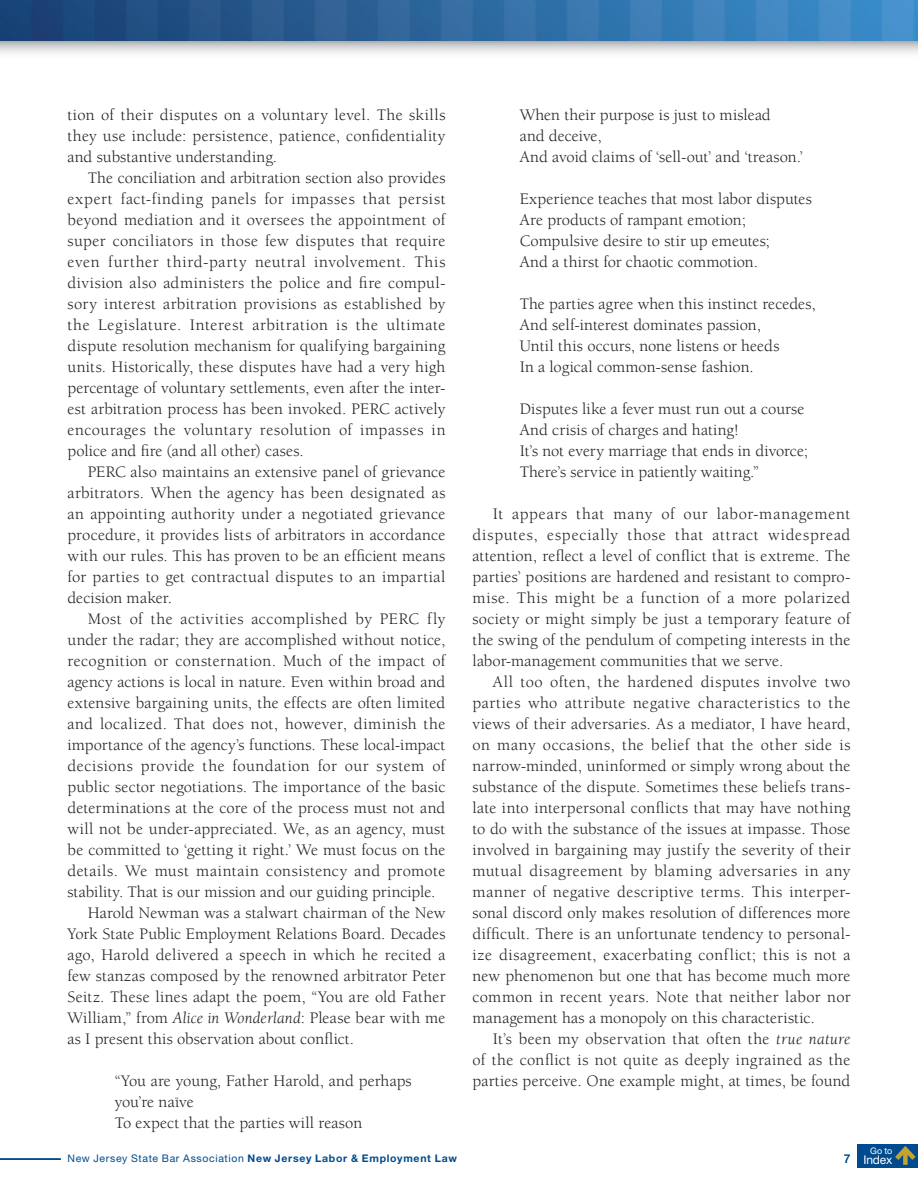
<style>
.page{position:relative;width:918px;height:1188px;background:#fff}
.page>*{position:absolute;margin:0;border:0;box-sizing:border-box;transform-origin:0 0}
.body{font:16.5px/21px "Berkeley";letter-spacing:.01em;color:#231f20;text-align:justify}
.indented_quote{font:16.5px/21px "Berkeley";letter-spacing:.005em;color:#231f20}
.indented_quote_BEG{font:16.5px/21px "Berkeley";color:#231f20}
.indented_quote_ENDS{font:16.5px "Berkeley";letter-spacing:.005em;color:#231f20}
.t1{font:12px "Helvetica Neue LT Std";letter-spacing:-.01em;color:#fff}
.t2{font:12px "Helvetica Neue LT Std";color:#004b8d}
.t3{font:10.5px "Helvetica Neue LT Std";letter-spacing:.06em;color:#004b8d}
.t4{font:9px "Helvetica Neue LT Std";color:#fff}
.s1{font-style:italic}
.s2{font-weight:700}
</style>
<div class="page">
<svg style="left:0;top:40px;width:918px;height:13px"></svg>
<img style="left:0;top:0;width:918px;height:40px">
<hr style="left:0;top:1158px;width:61px;height:2px;background:#004b8d">
<div style="left:857px;top:1144px;width:61px;height:24px;background:#004b8d"></div>
<svg style="left:895px;top:1146px;width:21px;height:19px"></svg>
<p class="body" style="left:68px;top:105px;width:380px">tion of their disputes on a voluntary level. The skills they use include: persistence, patience, confidentiality and substantive understanding.</p>
<p class="body" style="left:68px;top:168px;width:380px;text-indent:20px">The conciliation and arbitration section also provides expert fact-finding panels for impasses that persist beyond mediation and it oversees the appointment of super conciliators in those few disputes that require even further third-party neutral involvement. This division also administers the police and fire compul&shy;sory interest arbitration provisions as established by the Legislature. Interest arbitration is the ultimate dispute resolution mechanism for qualifying bargaining units. Historically, these disputes have had a very high percentage of voluntary settlements, even after the inter&shy;est arbitration process has been invoked. PERC actively encourages the voluntary resolution of impasses in police and fire (and all other) cases.</p>
<p class="body" style="left:68px;top:462px;width:380px;text-indent:20px">PERC also maintains an extensive panel of grievance arbitrators. When the agency has been designated as an appointing authority under a negotiated grievance procedure, it provides lists of arbitrators in accordance with our rules. This has proven to be an efficient means for parties to get contractual disputes to an impartial decision maker.</p>
<p class="body" style="left:68px;top:609px;width:380px;text-indent:20px">Most of the activities accomplished by PERC fly under the radar; they are accomplished without notice, recognition or consternation. Much of the impact of agency actions is local in nature. Even within broad and extensive bargaining units, the effects are often limited and localized. That does not, however, diminish the importance of the agency’s functions. These local-impact decisions provide the foundation for our system of public sector negotiations. The importance of the basic determinations at the core of the process must not and will not be under-appreciated. We, as an agency, must be committed to ‘getting it right.’ We must focus on the details. We must maintain consistency and promote stability. That is our mission and our guiding principle.</p>
<p class="body" style="left:68px;top:903px;width:380px;text-indent:20px">Harold Newman was a stalwart chairman of the New York State Public Employment Relations Board. Decades ago, Harold delivered a speech in which he recited a few stanzas composed by the renowned arbitrator Peter Seitz. These lines adapt the poem, “You are old Father William,” from <span class="s1">Alice in Wonderland</span>: Please bear with me as I present this observation about conflict.</p>
<p class="indented_quote_BEG" style="left:115px;top:1071px;width:299px">“You are young, Father Harold, and perhaps you’re naïve</p>
<p class="indented_quote" style="left:115px;top:1113px;width:249px">To expect that the parties will reason</p>
<p class="indented_quote" style="left:520px;top:105px;width:253px">When their purpose is just to mislead and deceive,</p>
<p class="indented_quote" style="left:520px;top:147px;width:285px">And avoid claims of ‘sell-out’ and ‘treason.’</p>
<p class="indented_quote" style="left:520px;top:189px;width:294px">Experience teaches that most labor disputes</p>
<p class="indented_quote" style="left:520px;top:210px;width:228px">Are products of rampant emotion;</p>
<p class="indented_quote" style="left:520px;top:231px;width:252px">Compulsive desire to stir up emeutes;</p>
<p class="indented_quote" style="left:520px;top:252px;width:240px">And a thirst for chaotic commotion.</p>
<p class="indented_quote" style="left:520px;top:294px;width:298px">The parties agree when this instinct recedes,</p>
<p class="indented_quote" style="left:520px;top:315px;width:243px">And self-interest dominates passion,</p>
<p class="indented_quote" style="left:520px;top:336px;width:261px">Until this occurs, none listens or heeds</p>
<p class="indented_quote" style="left:520px;top:357px;width:236px">In a logical common-sense fashion.</p>
<p class="indented_quote" style="left:520px;top:399px;width:286px">Disputes like a fever must run out a course</p>
<p class="indented_quote" style="left:520px;top:420px;width:220px">And crisis of charges and hating!</p>
<p class="indented_quote" style="left:520px;top:441px;width:290px">It’s not every marriage that ends in divorce;</p>
<p class="indented_quote_ENDS" style="left:520px;top:463px;width:241px">There’s service in patiently waiting.”</p>
<p class="body" style="left:472px;top:504px;width:380px;text-indent:20px">It appears that many of our labor-management disputes, especially those that attract widespread attention, reflect a level of conflict that is extreme. The parties’ positions are hardened and resistant to compro&shy;mise. This might be a function of a more polarized society or might simply be just a temporary feature of the swing of the pendulum of competing interests in the labor-management communities that we serve.</p>
<p class="body" style="left:472px;top:672px;width:380px;text-indent:20px">All too often, the hardened disputes involve two parties who attribute negative characteristics to the views of their adversaries. As a mediator, I have heard, on many occasions, the belief that the other side is narrow-minded, uninformed or simply wrong about the substance of the dispute. Sometimes these beliefs trans&shy;late into interpersonal conflicts that may have nothing to do with the substance of the issues at impasse. Those involved in bargaining may justify the severity of their mutual disagreement by blaming adversaries in any manner of negative descriptive terms. This interper&shy;sonal discord only makes resolution of differences more difficult. There is an unfortunate tendency to personal&shy;ize disagreement, exacerbating conflict; this is not a new phenomenon but one that has become much more common in recent years. Note that neither labor nor management has a monopoly on this characteristic.</p>
<p class="body" style="left:472px;top:1029px;width:379px;text-indent:20px">It’s been my observation that often the <span class="s1">true nature </span>of the conflict is not quite as deeply ingrained as the parties perceive. One example might, at times, be found</p>
<p class="t3" style="left:68px;top:1152px;width:391px">New Jersey State Bar Association <span class="s2">New Jersey Labor &amp; Employment Law</span></p>
<p class="t2" style="left:844px;top:1151px;width:8px">7</p>
<p class="t4" style="left:870px;top:1145px;width:24px">Go to</p>
<p class="t1" style="left:863px;top:1153px;width:31px">Index</p>
</div>
